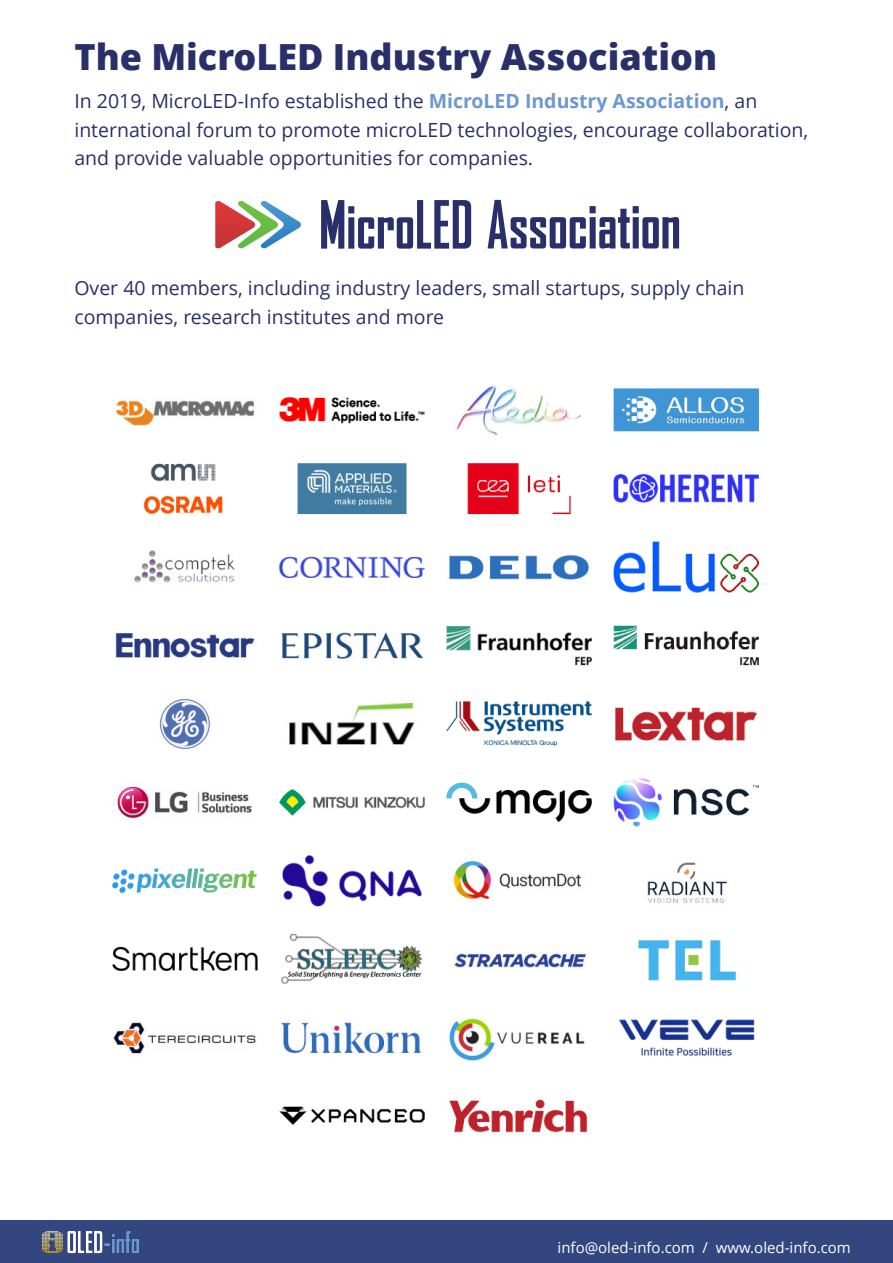
<style>
.page{position:relative;width:893px;height:1263px;background:#fff}
.page>*{position:absolute;margin:0;border:0;box-sizing:border-box;transform-origin:0 0}
.t1{font:800 36px "Open Sans";color:#293069}
.t2{font:19.5px/28.5px "Open Sans";color:#293069}
.t3{font:15px "Open Sans";color:#fff}
.s1{font-weight:700;color:#6b99cf}
</style>
<div class="page">
<div style="left:0;top:1220px;width:893px;height:43px;background:#334680"></div>
<svg style="left:321px;top:200px;width:150px;height:49px"></svg>
<svg style="left:488px;top:200px;width:191px;height:49px"></svg>
<svg style="left:215px;top:201px;width:86px;height:47px"></svg>
<img style="left:43px;top:1231px;width:95px;height:23px">
<img style="left:112px;top:385px;width:647px;height:751px">
<p class="t1" style="left:74px;top:30px;width:644px">The MicroLED Industry Association</p>
<p class="t2" style="left:74px;top:87px;width:735px">In 2019, MicroLED-Info established the <span class="s1">MicroLED Industry Association</span>, an international forum to promote microLED technologies, encourage collaboration, and provide valuable opportunities for companies.</p>
<p class="t2" style="left:74px;top:274px;width:671px">Over 40 members, including industry leaders, small startups, supply chain companies, research institutes and more</p>
<p class="t3" style="left:558px;top:1237px;width:295px">info@oled-info.com / www.oled-info.com</p>
</div>
